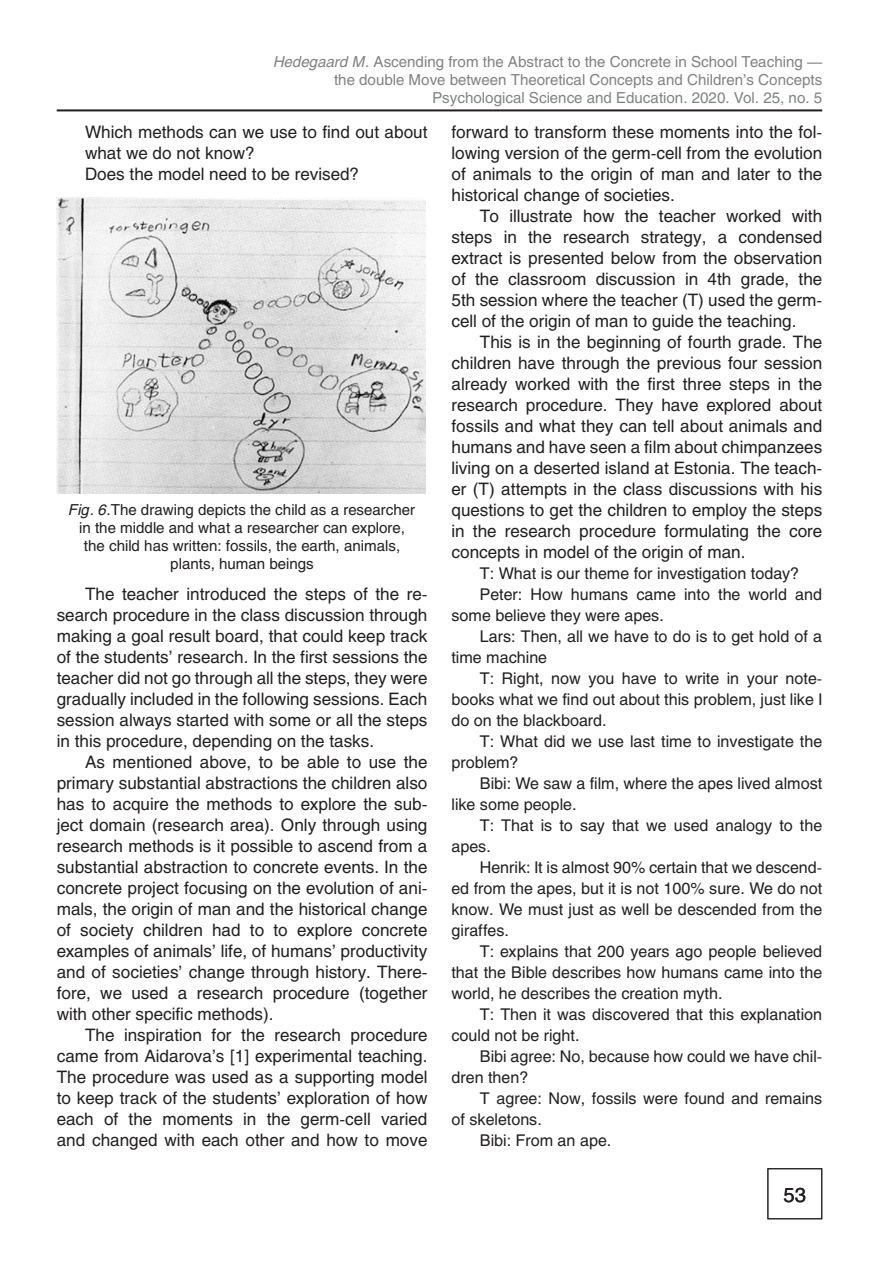
<style>
.page{position:relative;width:896px;height:1276px;background:#fff}
.page>*{position:absolute;margin:0;border:0;box-sizing:border-box;transform-origin:0 0}
.t1{font:20px "Helios";color:#231f20}
.Мой_основной{font:17px/21px "Helios";color:#231f20;text-align:justify}
.Мой_основной-2{font:16px/21px "Helios";color:#231f20}
.Аннотация{font:15px "Helios";color:#808285}
.Мой_основной-3{font:15px/18px "Helios";color:#231f20;text-align:center}
.s1{font-style:italic}
</style>
<div class="page">
<hr style="left:57px;top:109px;width:765px;height:2px;background:#231f20">
<div style="left:767px;top:1168px;width:55px;height:51px;border:1px solid #231f20"></div>
<img style="left:57px;top:197px;width:369px;height:296px">
<p class="Аннотация" style="left:274px;top:52px;width:550px"><span class="s1">Hedegaard M.</span> Ascending from the Abstract to the Concrete in School Teaching —</p>
<p class="Аннотация" style="left:334px;top:70px;width:490px">the double Move between Theoretical Concepts and Children’s Concepts</p>
<p class="Аннотация" style="left:432px;top:88px;width:391px">Psychological Science and Education. 2020. Vol. 25, no. 5</p>
<p class="Мой_основной" style="left:85px;top:121px;width:344px">Which methods can we use to find out about what we do not know?</p>
<p class="Мой_основной" style="left:85px;top:163px;width:276px">Does the model need to be revised?</p>
<p class="Мой_основной" style="left:451px;top:121px;width:372px">forward to transform these moments into the fol&shy;lowing version of the germ-cell from the evolution of animals to the origin of man and later to the historical change of societies.</p>
<p class="Мой_основной" style="left:451px;top:205px;width:372px;text-indent:28px">To illustrate how the teacher worked with steps in the research strategy, a condensed extract is presented below from the observation of the classroom discussion in 4th grade, the 5th session where the teacher (T) used the germ&shy;cell of the origin of man to guide the teaching.</p>
<p class="Мой_основной" style="left:451px;top:331px;width:372px;text-indent:28px">This is in the beginning of fourth grade. The children have through the previous four session already worked with the first three steps in the research procedure. They have explored about fossils and what they can tell about animals and humans and have seen a film about chimpanzees living on a deserted island at Estonia. The teach&shy;er (T) attempts in the class discussions with his questions to get the children to employ the steps in the research procedure formulating the core concepts in model of the origin of man.</p>
<p class="Мой_основной-2" style="left:480px;top:563px;width:321px">T: What is our theme for investigation today?</p>
<p class="Мой_основной-2" style="left:451px;top:584px;width:372px;text-indent:28px">Peter: How humans came into the world and some believe they were apes.</p>
<p class="Мой_основной-2" style="left:451px;top:626px;width:372px;text-indent:28px">Lars: Then, all we have to do is to get hold of a time machine</p>
<p class="Мой_основной-2" style="left:451px;top:668px;width:372px;text-align:justify;text-indent:28px">T: Right, now you have to write in your note&shy;books what we find out about this problem, just like I do on the blackboard.</p>
<p class="Мой_основной-2" style="left:451px;top:731px;width:372px;text-indent:28px">T: What did we use last time to investigate the problem?</p>
<p class="Мой_основной-2" style="left:451px;top:773px;width:372px;text-indent:28px">Bibi: We saw a film, where the apes lived almost like some people.</p>
<p class="Мой_основной-2" style="left:451px;top:815px;width:372px;text-indent:28px">T: That is to say that we used analogy to the apes.</p>
<p class="Мой_основной-2" style="left:451px;top:857px;width:372px;text-align:justify;text-indent:28px">Henrik: It is almost 90% certain that we descend&shy;ed from the apes, but it is not 100% sure. We do not know. We must just as well be descended from the giraffes.</p>
<p class="Мой_основной-2" style="left:451px;top:941px;width:372px;text-align:justify;text-indent:28px">T: explains that 200 years ago people believed that the Bible describes how humans came into the world, he describes the creation myth.</p>
<p class="Мой_основной-2" style="left:451px;top:1004px;width:372px;text-indent:28px">T: Then it was discovered that this explanation could not be right.</p>
<p class="Мой_основной-2" style="left:451px;top:1046px;width:372px;text-indent:28px">Bibi agree: No, because how could we have chil&shy;dren then?</p>
<p class="Мой_основной-2" style="left:451px;top:1088px;width:372px;text-indent:28px">T agree: Now, fossils were found and remains of skeletons.</p>
<p class="Мой_основной-2" style="left:480px;top:1130px;width:133px">Bibi: From an ape.</p>
<p class="Мой_основной-3" style="left:69px;top:500px;width:348px"><span class="s1">Fig. 6</span>.The drawing depicts the child as a researcher in the middle and what a researcher can explore, the child has written: fossils, the earth, animals, plants, human beings</p>
<p class="Мой_основной" style="left:57px;top:583px;width:372px;text-indent:28px">The teacher introduced the steps of the re&shy;search procedure in the class discussion through making a goal result board, that could keep track of the students’ research. In the first sessions the teacher did not go through all the steps, they were gradually included in the following sessions. Each session always started with some or all the steps in this procedure, depending on the tasks.</p>
<p class="Мой_основной" style="left:57px;top:751px;width:372px;text-indent:28px">As mentioned above, to be able to use the primary substantial abstractions the children also has to acquire the methods to explore the sub&shy;ject domain (research area). Only through using research methods is it possible to ascend from a substantial abstraction to concrete events. In the concrete project focusing on the evolution of ani&shy;mals, the origin of man and the historical change of society children had to to explore concrete examples of animals’ life, of humans’ productivity and of societies’ change through history. There&shy;fore, we used a research procedure (together with other specific methods).</p>
<p class="Мой_основной" style="left:57px;top:1024px;width:372px;text-indent:28px">The inspiration for the research procedure came from Aidarova’s [1] experimental teaching.<br>The procedure was used as a supporting model to keep track of the students’ exploration of how each of the moments in the germ-cell varied and changed with each other and how to move</p>
<p class="t1" style="left:783px;top:1182px;width:24px">53</p>
</div>
